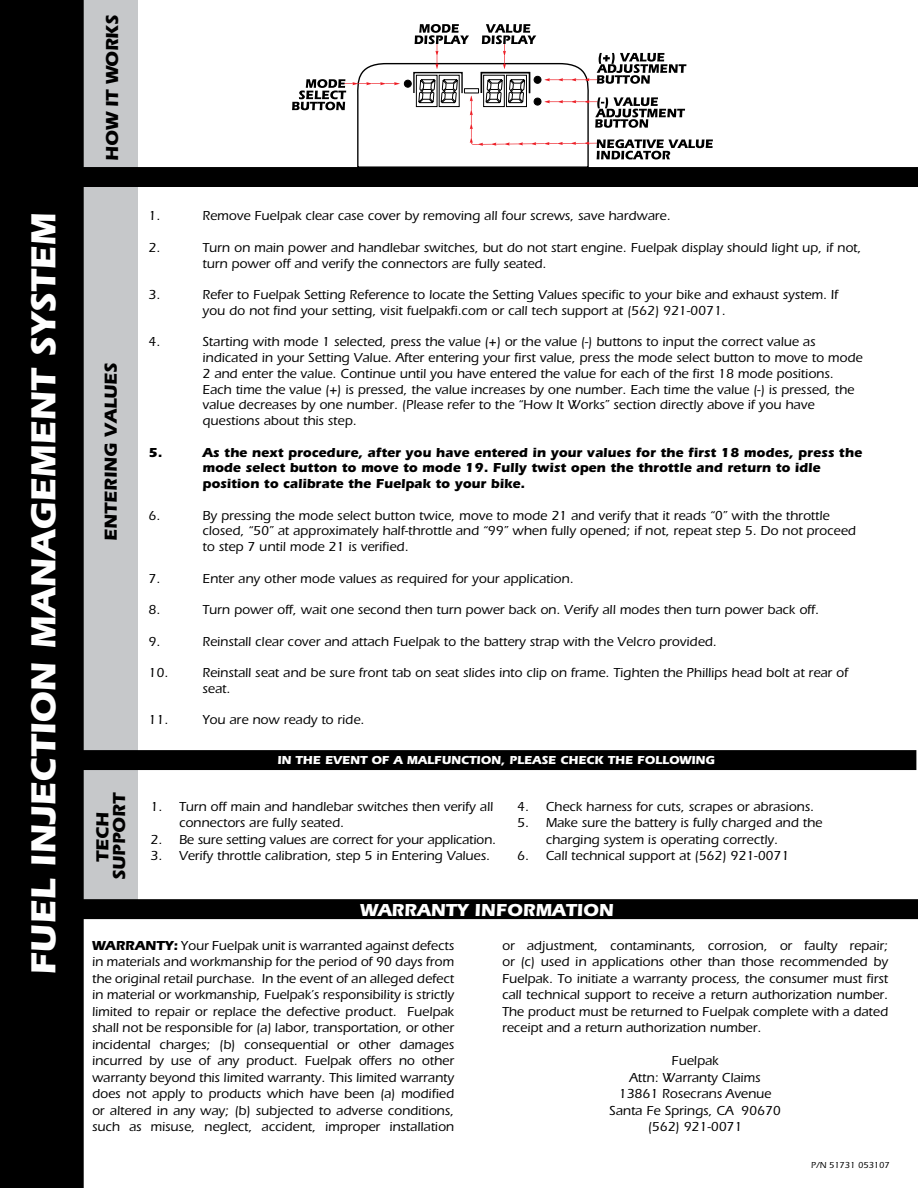
<style>
.page{position:relative;width:918px;height:1188px;background:#fff}
.page>*{position:absolute;margin:0;border:0;box-sizing:border-box;transform-origin:0 0}
.t1{font:700 36px "Eras";color:#fff}
.t2{font:700 18px/16.5px "Eras";color:#000;text-align:center}
.t3{font:700 18px "Eras";color:#fff}
.t4{font:500 13.5px/16.5px "Eras";color:#000}
.t5{font:700 13.5px/15.8px "Eras";color:#000}
.t6{font:700 12px "Eras";color:#fff}
.t7{font:500 9px "Eras";color:#000}
.s1{font-weight:700}
</style>
<div class="page">
<div style="left:75px;top:0;width:63px;height:912px;background:#c6c8ca"></div>
<svg style="left:292px;top:24px;width:421px;height:143px"></svg>
<div style="left:77px;top:168px;width:840px;height:18px;background:#000"></div>
<div style="left:76px;top:167px;width:842px;height:20px;border:2px solid #000"></div>
<div style="left:84px;top:899px;width:834px;height:20px;background:#000"></div>
<div style="left:75px;top:751px;width:841px;height:18px;background:#000"></div>
<div style="left:75px;top:750px;width:841px;height:20px;border:2px solid #000"></div>
<div style="left:0;top:0;width:84px;height:1188px;background:#000"></div>
<h1 class="t1" style="left:22px;top:975px;width:764px;rotate:-90deg">FUEL INJECTION MANAGEMENT SYSTEM</h1>
<h2 class="t2" style="left:104px;top:161px;width:147px;rotate:-90deg">HOW IT WORKS</h2>
<h2 class="t2" style="left:102px;top:541px;width:180px;rotate:-90deg">ENTERING VALUES</h2>
<h2 class="t2" style="left:94px;top:880px;width:89px;rotate:-90deg">TECH<br>SUPPORT</h2>
<p class="t4" style="left:148px;top:208px;width:13px">1.</p>
<p class="t4" style="left:202px;top:208px;width:470px">Remove Fuelpak clear case cover by removing all four screws, save hardware.</p>
<p class="t4" style="left:148px;top:239px;width:13px">2.</p>
<p class="t4" style="left:202px;top:240px;width:661px;line-height:15.8px">Turn on main power and handlebar switches, but do not start engine. Fuelpak display should light up, if not, turn power off and verify the connectors are fully seated.</p>
<p class="t4" style="left:148px;top:286px;width:13px">3.</p>
<p class="t4" style="left:202px;top:287px;width:637px;line-height:15.8px">Refer to Fuelpak Setting Reference to locate the Setting Values specific to your bike and exhaust system. If you do not find your setting, visit fuelpakfi.com or call tech support at (562) 921-0071.</p>
<p class="t4" style="left:149px;top:334px;width:13px">4.</p>
<p class="t4" style="left:202px;top:334px;width:662px;line-height:15.8px">Starting with mode 1 selected, press the value (+) or the value (-) buttons to input the correct value as indicated in your Setting Value. After entering your first value, press the mode select button to move to mode 2 and enter the value. Continue until you have entered the value for each of the first 18 mode positions.<br>Each time the value (+) is pressed, the value increases by one number. Each time the value (-) is pressed, the value decreases by one number. (Please refer to the “How It Works” section directly above if you have questions about this step.</p>
<p class="t5" style="left:149px;top:444px;width:15px">5.</p>
<p class="t5" style="left:202px;top:444px;width:661px">As the next procedure, after you have entered in your values for the first 18 modes, press the mode select button to move to mode 19. Fully twist open the throttle and return to idle position to calibrate the Fuelpak to your bike.</p>
<p class="t4" style="left:149px;top:507px;width:13px">6.</p>
<p class="t4" style="left:203px;top:507px;width:655px;line-height:15.8px">By pressing the mode select button twice, move to mode 21 and verify that it reads “0” with the throttle closed, “50” at approximately half-throttle and “99” when fully opened; if not, repeat step 5. Do not proceed to step 7 until mode 21 is verified.</p>
<p class="t4" style="left:149px;top:570px;width:13px">7.</p>
<p class="t4" style="left:203px;top:570px;width:373px">Enter any other mode values as required for your application.</p>
<p class="t4" style="left:149px;top:601px;width:13px">8.</p>
<p class="t4" style="left:203px;top:601px;width:618px">Turn power off, wait one second then turn power back on. Verify all modes then turn power back off.</p>
<p class="t4" style="left:149px;top:633px;width:13px">9.</p>
<p class="t4" style="left:203px;top:633px;width:516px">Reinstall clear cover and attach Fuelpak to the battery strap with the Velcro provided.</p>
<p class="t4" style="left:149px;top:664px;width:21px">10.</p>
<p class="t4" style="left:203px;top:665px;width:647px;line-height:15.8px">Reinstall seat and be sure front tab on seat slides into clip on frame. Tighten the Phillips head bolt at rear of seat.</p>
<p class="t4" style="left:149px;top:712px;width:21px">11.</p>
<p class="t4" style="left:203px;top:712px;width:163px">You are now ready to ride.</p>
<p class="t6" style="left:277px;top:753px;width:439px">IN THE EVENT OF A MALFUNCTION, PLEASE CHECK THE FOLLOWING</p>
<p class="t4" style="left:179px;top:798px;width:316px;text-indent:-28px">1. Turn off main and handlebar switches then verify all connectors are fully seated.</p>
<p class="t4" style="left:151px;top:831px;width:347px">2. Be sure setting values are correct for your application.</p>
<p class="t4" style="left:151px;top:847px;width:341px">3. Verify throttle calibration, step 5 in Entering Values.</p>
<p class="t4" style="left:517px;top:798px;width:298px">4. Check harness for cuts, scrapes or abrasions.</p>
<p class="t4" style="left:546px;top:814px;width:278px;text-indent:-28px">5. Make sure the battery is fully charged and the charging system is operating correctly.</p>
<p class="t4" style="left:517px;top:847px;width:274px">6. Call technical support at (562) 921-0071</p>
<h2 class="t3" style="left:360px;top:899px;width:255px">WARRANTY INFORMATION</h2>
<p class="t4" style="left:92px;top:937px;width:364px;text-align:justify"><span class="s1">WARRANTY:</span> Your Fuelpak unit is warranted against defects in materials and workmanship for the period of 90 days from the original retail purchase. In the event of an alleged defect in material or workmanship, Fuelpak’s responsibility is strictly limited to repair or replace the defective product. Fuelpak shall not be responsible for (a) labor, transportation, or other incidental charges; (b) consequential or other damages incurred by use of any product. Fuelpak offers no other warranty beyond this limited warranty. This limited warranty does not apply to products which have been (a) modified or altered in any way; (b) subjected to adverse conditions, such as misuse, neglect, accident, improper installation</p>
<p class="t4" style="left:502px;top:937px;width:388px;text-align:justify">or adjustment, contaminants, corrosion, or faulty repair; or (c) used in applications other than those recommended by Fuelpak. To initiate a warranty process, the consumer must first call technical support to receive a return authorization number.<br>The product must be returned to Fuelpak complete with a dated receipt and a return authorization number.</p>
<p class="t4" style="left:609px;top:1053px;width:173px;text-align:center">Fuelpak<br>Attn: Warranty Claims<br>13861 Rosecrans Avenue<br>Santa Fe Springs, CA 90670 (562) 921-0071</p>
<p class="t7" style="left:811px;top:1160px;width:80px">P/N 51731 053107</p>
</div>
